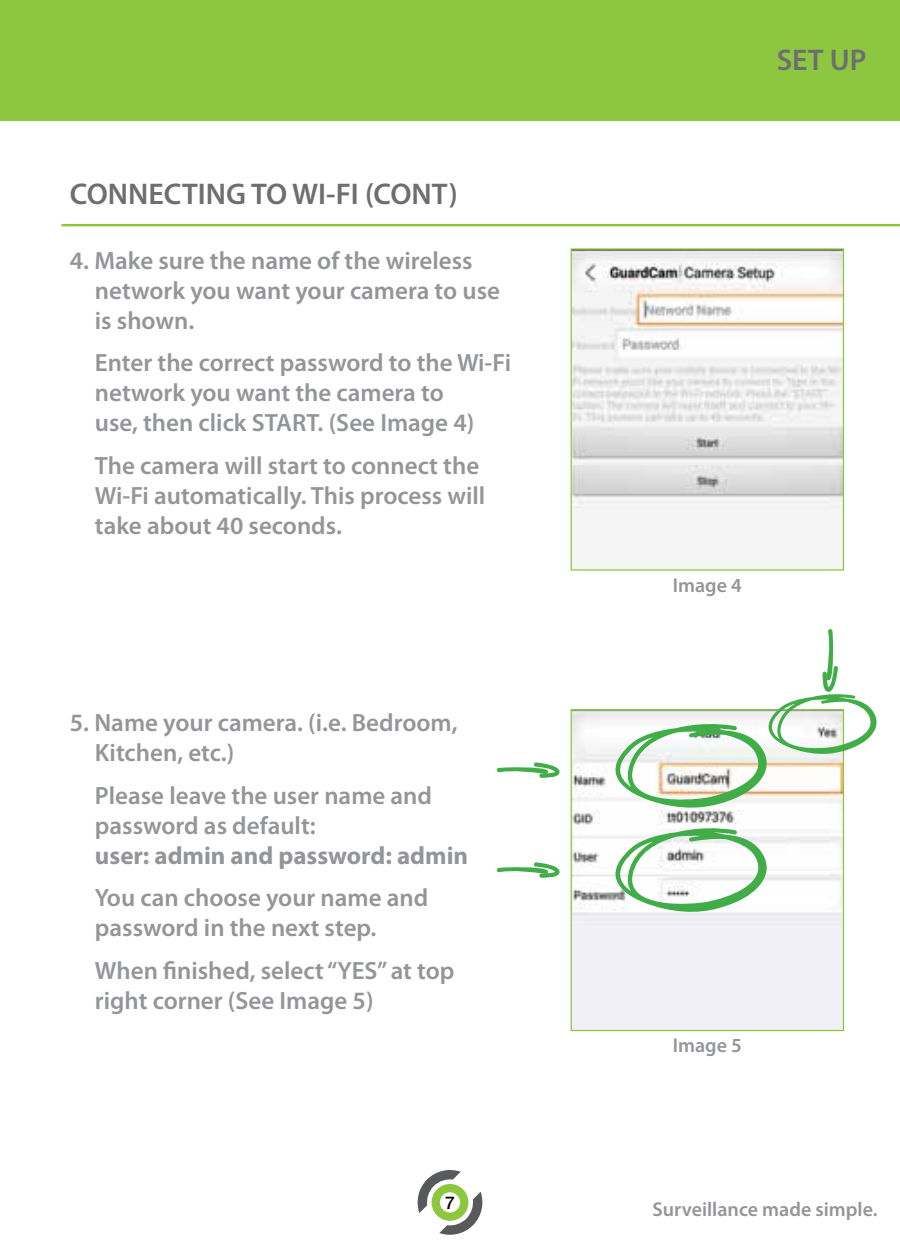
<style>
.page{position:relative;width:900px;height:1260px;background:#fff}
.page>*{position:absolute;margin:0;border:0;box-sizing:border-box;transform-origin:0 0}
.t1{font:600 30px "Myriad Pro";color:#6d6e71}
.t2{font:600 25px/30px "Myriad Pro";color:#939598}
.t3{font:700 25px "Myriad Pro";color:#939598}
.t4{font:600 20px "Myriad Pro";color:#939598}
.t5{font:500 17.5px "Helvetica Neue";color:#000}
</style>
<div class="page">
<img style="left:573px;top:250px;width:269px;height:259px">
<div style="left:571px;top:248px;width:273px;height:323px;border:1px solid #8dc63f"></div>
<img style="left:573px;top:711px;width:269px;height:318px">
<svg style="left:417px;top:1170px;width:66px;height:65px"></svg>
<div style="left:0;top:0;width:900px;height:121px;background:#8dc63f"></div>
<svg style="left:593px;top:827px;width:184px;height:87px"></svg>
<svg style="left:497px;top:762px;width:63px;height:16px"></svg>
<svg style="left:593px;top:629px;width:284px;height:181px"></svg>
<svg style="left:497px;top:862px;width:63px;height:16px"></svg>
<hr style="left:62px;top:224px;width:838px;height:2px;background:#8dc63f">
<p class="t1" style="left:70px;top:175px;width:390px">CONNECTING TO WI-FI (CONT)</p>
<p class="t2" style="left:95px;top:245px;width:407px;text-indent:-25px">4. Make sure the name of the wireless network you want your camera to use is shown.</p>
<p class="t2" style="left:95px;top:347px;width:418px">Enter the correct password to the Wi-Fi network you want the camera to<br>use, then click START. (See Image 4)</p>
<p class="t2" style="left:95px;top:450px;width:392px">The camera will start to connect the<br>Wi-Fi automatically. This process will take about 40 seconds.</p>
<p class="t2" style="left:95px;top:707px;width:364px;text-indent:-25px">5. Name your camera. (i.e. Bedroom,<br>Kitchen, etc.)</p>
<p class="t2" style="left:95px;top:780px;width:339px">Please leave the user name and password as default:</p>
<p class="t3" style="left:95px;top:839px;width:375px">user: admin and password: admin</p>
<p class="t2" style="left:95px;top:882px;width:335px">You can choose your name and password in the next step.</p>
<p class="t2" style="left:95px;top:955px;width:361px">When finished, select “YES” at top right corner (See Image 5)</p>
<p class="t1" style="left:777px;top:41px;width:92px">SET UP</p>
<p class="t4" style="left:673px;top:572px;width:71px">Image 4</p>
<p class="t4" style="left:673px;top:1032px;width:71px">Image 5</p>
<p class="t5" style="left:445px;top:1192px;width:11px">7</p>
<p class="t4" style="left:652px;top:1196px;width:227px">Surveillance made simple.</p>
</div>
